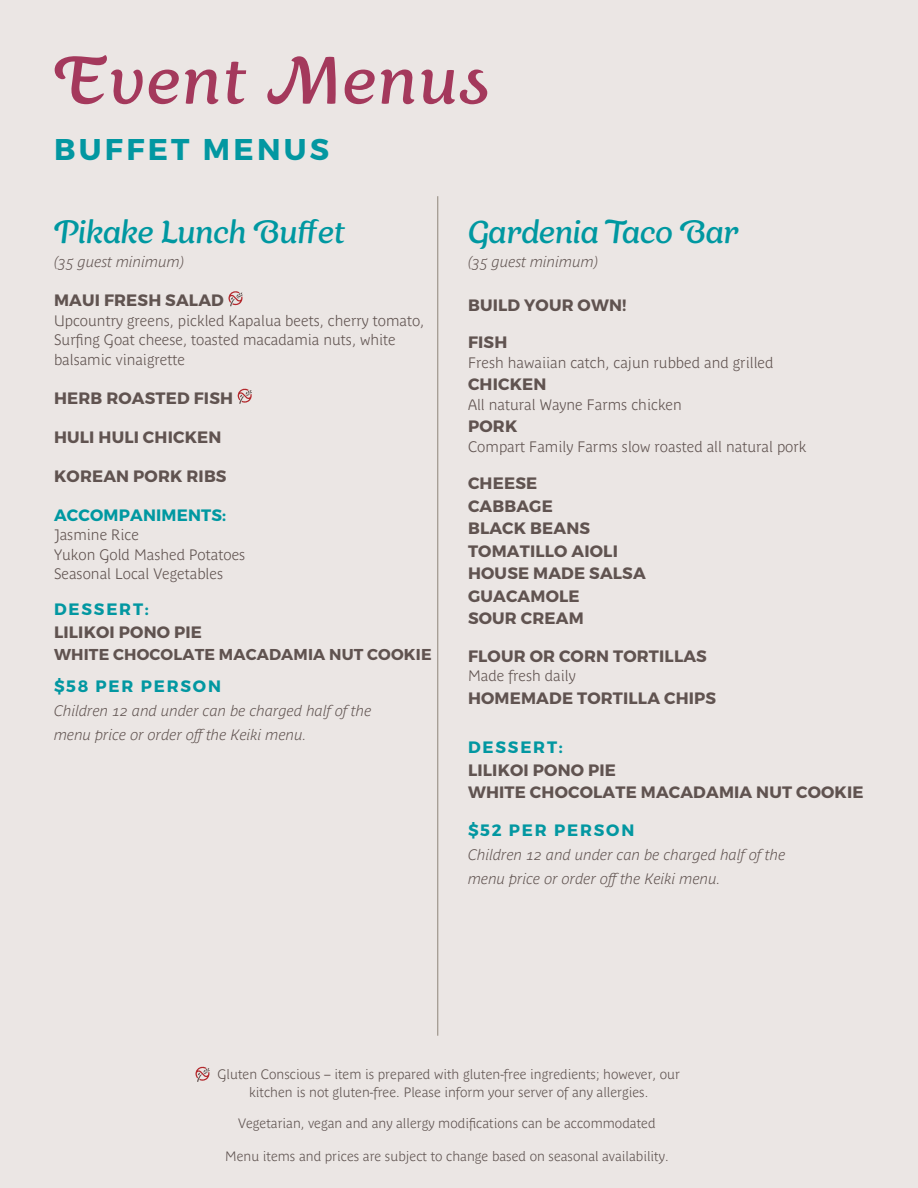
<style>
.page{position:relative;width:918px;height:1188px;background:#ebe6e4}
.page>*{position:absolute;margin:0;border:0;box-sizing:border-box;transform-origin:0 0}
.t1{font:italic 66px "Appetite Pro";letter-spacing:.04em;color:#a4395c}
.t2{font:italic 31.5px "Appetite Pro";color:#0098a1}
.t3{font:700 30px "Montserrat";letter-spacing:.11em;color:#0297a1}
.FoodTitle{font:700 16.5px "Montserrat";letter-spacing:.01em;color:#605350}
.Food_Headers{font:700 16.5px "Montserrat";letter-spacing:.11em;color:#0297a1}
.FoodTitle-2{font:700 16.5px "Montserrat";letter-spacing:.01em;color:#0098a1}
.FoodTitle-3{font:700 15.75px "Montserrat";letter-spacing:.01em;color:#605350}
.Food_Description{font:700 15px/19.5px "Parisine Plus Std Clair";color:#605350}
.Food_Description-2{font:italic 700 15px "Parisine Plus Std Clair";color:#605350}
.FoodTitle-4{font:700 13.5px/18px "Parisine Plus Std Clair";color:#5e524f;text-align:center}
</style>
<div class="page">
<svg style="left:228px;top:291px;width:15px;height:15px"></svg>
<svg style="left:238px;top:388px;width:14px;height:16px"></svg>
<hr style="left:437px;top:196px;width:1px;height:840px;background:#8f867a">
<svg style="left:195px;top:1066px;width:15px;height:16px"></svg>
<p class="t1" style="left:54px;top:42px;width:437px">Event Menus</p>
<p class="t3" style="left:54px;top:131px;width:277px">BUFFET MENUS</p>
<p class="t2" style="left:54px;top:214px;width:292px">Pikake Lunch Buffet</p>
<p class="Food_Description-2" style="left:54px;top:253px;width:132px">(35 guest minimum)</p>
<p class="FoodTitle" style="left:54px;top:290px;width:171px">MAUI FRESH SALAD</p>
<p class="Food_Description" style="left:54px;top:311px;width:372px">Upcountry greens, pickled Kapalua beets, cherry tomato,<br>Surfing Goat cheese, toasted macadamia nuts, white balsamic vinaigrette</p>
<p class="FoodTitle" style="left:54px;top:388px;width:181px">HERB ROASTED FISH</p>
<p class="FoodTitle" style="left:54px;top:427px;width:169px">HULI HULI CHICKEN</p>
<p class="FoodTitle" style="left:54px;top:466px;width:174px">KOREAN PORK RIBS</p>
<p class="FoodTitle-2" style="left:54px;top:505px;width:173px">ACCOMPANIMENTS:</p>
<p class="Food_Description" style="left:54px;top:525px;width:86px">Jasmine Rice</p>
<p class="Food_Description" style="left:54px;top:545px;width:193px">Yukon Gold Mashed Potatoes</p>
<p class="Food_Description" style="left:54px;top:564px;width:171px">Seasonal Local Vegetables</p>
<p class="Food_Headers" style="left:54px;top:599px;width:96px">DESSERT:</p>
<p class="FoodTitle" style="left:54px;top:622px;width:149px">LILIKOI PONO PIE</p>
<p class="FoodTitle-3" style="left:54px;top:645px;width:379px">WHITE CHOCOLATE MACADAMIA NUT COOKIE</p>
<p class="Food_Headers" style="left:54px;top:676px;width:168px">$58 PER PERSON</p>
<p class="Food_Description-2" style="left:54px;top:702px;width:319px">Children 12 and under can be charged half of the</p>
<p class="Food_Description-2" style="left:54px;top:726px;width:254px">menu price or order offthe Keiki menu.</p>
<p class="t2" style="left:468px;top:214px;width:272px">Gardenia Taco Bar</p>
<p class="Food_Description-2" style="left:468px;top:253px;width:132px">(35 guest minimum)</p>
<p class="FoodTitle" style="left:468px;top:295px;width:160px">BUILD YOUR OWN!</p>
<p class="FoodTitle" style="left:468px;top:332px;width:41px">FISH</p>
<p class="Food_Description" style="left:468px;top:353px;width:307px">Fresh hawaiian catch, cajun rubbed and grilled</p>
<p class="FoodTitle" style="left:468px;top:374px;width:80px">CHICKEN</p>
<p class="Food_Description" style="left:468px;top:395px;width:215px">All natural Wayne Farms chicken</p>
<p class="FoodTitle" style="left:468px;top:416px;width:51px">PORK</p>
<p class="Food_Description" style="left:468px;top:437px;width:340px">Compart Family Farms slow roasted all natural pork</p>
<p class="FoodTitle" style="left:468px;top:473px;width:71px">CHEESE</p>
<p class="FoodTitle" style="left:468px;top:496px;width:86px">CABBAGE</p>
<p class="FoodTitle" style="left:468px;top:518px;width:124px">BLACK BEANS</p>
<p class="FoodTitle" style="left:468px;top:541px;width:151px">TOMATILLO AIOLI</p>
<p class="FoodTitle" style="left:468px;top:563px;width:179px">HOUSE MADE SALSA</p>
<p class="FoodTitle" style="left:468px;top:586px;width:113px">GUACAMOLE</p>
<p class="FoodTitle" style="left:468px;top:608px;width:117px">SOUR CREAM</p>
<p class="FoodTitle" style="left:468px;top:646px;width:240px">FLOUR OR CORN TORTILLAS</p>
<p class="Food_Description" style="left:468px;top:666px;width:109px">Made fresh daily</p>
<p class="FoodTitle" style="left:468px;top:688px;width:250px">HOMEMADE TORTILLA CHIPS</p>
<p class="Food_Headers" style="left:468px;top:737px;width:96px">DESSERT:</p>
<p class="FoodTitle" style="left:468px;top:760px;width:149px">LILIKOI PONO PIE</p>
<p class="FoodTitle" style="left:468px;top:782px;width:397px">WHITE CHOCOLATE MACADAMIA NUT COOKIE</p>
<p class="Food_Headers" style="left:468px;top:820px;width:168px">$52 PER PERSON</p>
<p class="Food_Description-2" style="left:468px;top:846px;width:319px">Children 12 and under can be charged half of the</p>
<p class="Food_Description-2" style="left:468px;top:870px;width:254px">menu price or order offthe Keiki menu.</p>
<p class="FoodTitle-4" style="left:218px;top:1065px;width:464px">Gluten Conscious – item is prepared with gluten-free ingredients; however, our kitchen is not gluten-free. Please inform your server of any allergies.</p>
<p class="FoodTitle-4" style="left:238px;top:1114px;width:419px">Vegetarian, vegan and any allergy modifications can be accommodated</p>
<p class="FoodTitle-4" style="left:225px;top:1147px;width:445px">Menu items and prices are subject to change based on seasonal availability.</p>
</div>
